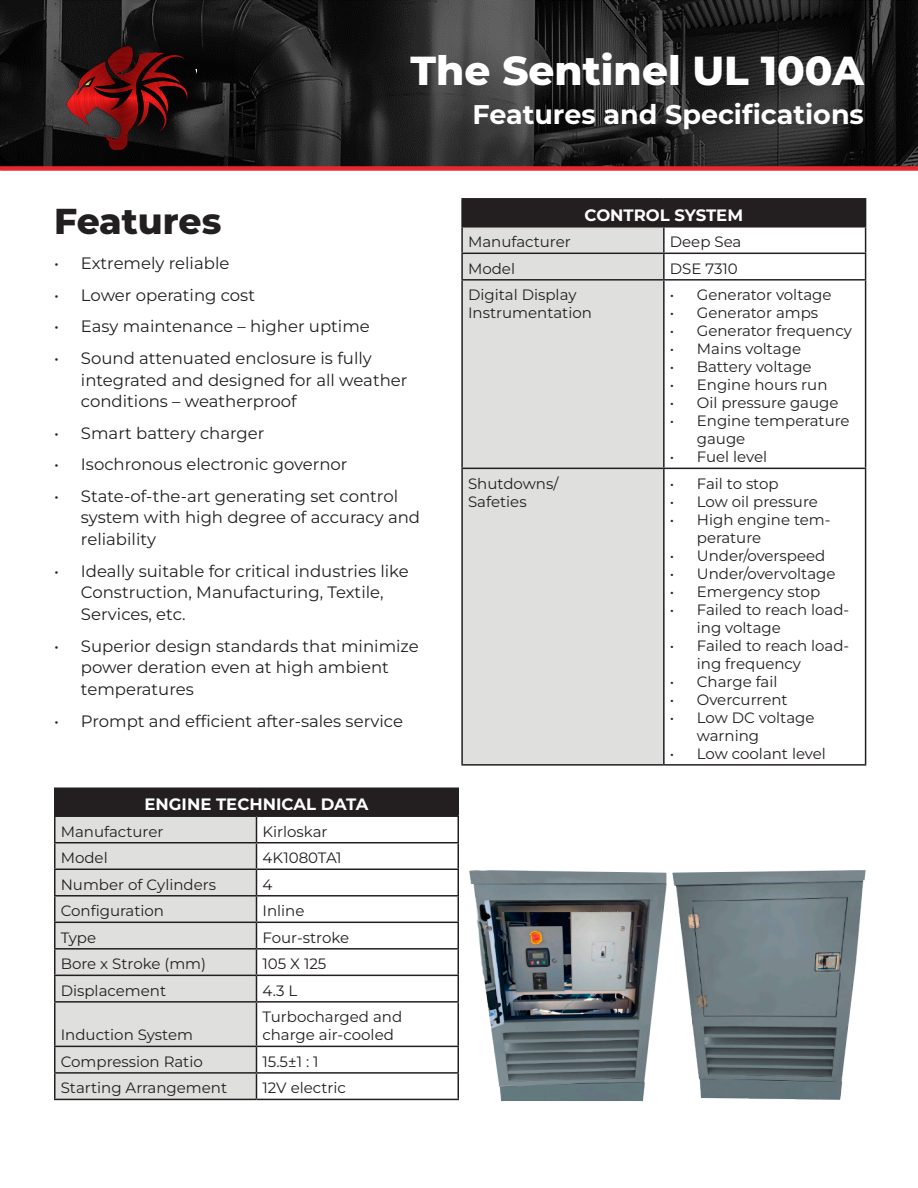
<style>
.page{position:relative;width:918px;height:1188px;background:#fff}
.page>*{position:absolute;margin:0;border:0;box-sizing:border-box;transform-origin:0 0}
.t1{font:800 40.5px "Montserrat";color:#fff}
.t2{font:800 36px "Montserrat";color:#231f20}
.t3{font:700 27px "Montserrat";color:#fff}
.t4{font:16.5px/21.8px "Montserrat";color:#231f20}
.t5{font:700 16.5px "Montserrat";color:#fff}
.t6{font:15px/18px "Montserrat";color:#231f20}
</style>
<div class="page">
<img style="left:0;top:0;width:918px;height:166px">
<div style="left:0;top:166px;width:918px;height:5px;background:#e7282c"></div>
<div style="left:462px;top:199px;width:404px;height:28px;background:#231f20"></div>
<div style="left:463px;top:228px;width:200px;height:536px;background:#dfdfde"></div>
<hr style="left:461px;top:198px;width:203px;height:2px;background:#231f20">
<hr style="left:461px;top:200px;width:2px;height:26px;background:#231f20">
<hr style="left:664px;top:198px;width:202px;height:2px;background:#231f20">
<hr style="left:461px;top:226px;width:203px;height:2px;background:#231f20">
<hr style="left:461px;top:228px;width:2px;height:25px;background:#231f20">
<hr style="left:664px;top:226px;width:202px;height:2px;background:#231f20">
<hr style="left:663px;top:228px;width:2px;height:25px;background:#231f20">
<hr style="left:461px;top:253px;width:203px;height:1px;background:#231f20">
<hr style="left:461px;top:254px;width:2px;height:25px;background:#231f20">
<hr style="left:664px;top:253px;width:202px;height:1px;background:#231f20">
<hr style="left:663px;top:254px;width:2px;height:25px;background:#231f20">
<svg style="left:865px;top:227px;width:1px;height:52px"></svg>
<hr style="left:461px;top:279px;width:203px;height:2px;background:#231f20">
<hr style="left:461px;top:281px;width:2px;height:187px;background:#231f20">
<hr style="left:664px;top:279px;width:202px;height:2px;background:#231f20">
<hr style="left:663px;top:281px;width:2px;height:187px;background:#231f20">
<hr style="left:865px;top:281px;width:1px;height:187px;background:#231f20">
<hr style="left:461px;top:468px;width:203px;height:1px;background:#231f20">
<hr style="left:461px;top:469px;width:2px;height:295px;background:#231f20">
<hr style="left:664px;top:468px;width:202px;height:1px;background:#231f20">
<hr style="left:663px;top:469px;width:2px;height:295px;background:#231f20">
<hr style="left:865px;top:469px;width:1px;height:295px;background:#231f20">
<hr style="left:461px;top:764px;width:203px;height:2px;background:#231f20">
<hr style="left:664px;top:764px;width:202px;height:2px;background:#231f20">
<div style="left:55px;top:788px;width:403px;height:28px;background:#231f20"></div>
<div style="left:56px;top:817px;width:200px;height:282px;background:#dfdfde"></div>
<hr style="left:54px;top:788px;width:202px;height:1px;background:#231f20">
<hr style="left:54px;top:789px;width:2px;height:26px;background:#231f20">
<hr style="left:256px;top:788px;width:203px;height:1px;background:#231f20">
<hr style="left:54px;top:815px;width:202px;height:2px;background:#231f20">
<hr style="left:54px;top:817px;width:2px;height:25px;background:#231f20">
<hr style="left:256px;top:815px;width:203px;height:2px;background:#231f20">
<hr style="left:54px;top:842px;width:202px;height:1px;background:#231f20">
<hr style="left:54px;top:843px;width:2px;height:26px;background:#231f20">
<hr style="left:256px;top:842px;width:203px;height:1px;background:#231f20">
<hr style="left:54px;top:869px;width:202px;height:1px;background:#231f20">
<hr style="left:54px;top:870px;width:2px;height:25px;background:#231f20">
<hr style="left:256px;top:869px;width:203px;height:1px;background:#231f20">
<hr style="left:54px;top:895px;width:202px;height:2px;background:#231f20">
<hr style="left:54px;top:897px;width:2px;height:25px;background:#231f20">
<hr style="left:256px;top:895px;width:203px;height:2px;background:#231f20">
<hr style="left:54px;top:922px;width:202px;height:1px;background:#231f20">
<hr style="left:54px;top:923px;width:2px;height:25px;background:#231f20">
<hr style="left:256px;top:922px;width:203px;height:1px;background:#231f20">
<hr style="left:54px;top:948px;width:202px;height:2px;background:#231f20">
<hr style="left:54px;top:950px;width:2px;height:25px;background:#231f20">
<hr style="left:256px;top:948px;width:203px;height:2px;background:#231f20">
<hr style="left:54px;top:975px;width:202px;height:1px;background:#231f20">
<hr style="left:54px;top:976px;width:2px;height:25px;background:#231f20">
<hr style="left:256px;top:975px;width:203px;height:1px;background:#231f20">
<svg style="left:256px;top:817px;width:1px;height:184px"></svg>
<svg style="left:458px;top:789px;width:1px;height:212px"></svg>
<hr style="left:54px;top:1001px;width:202px;height:2px;background:#231f20">
<hr style="left:54px;top:1003px;width:2px;height:43px;background:#231f20">
<hr style="left:256px;top:1001px;width:203px;height:2px;background:#231f20">
<hr style="left:256px;top:1003px;width:1px;height:43px;background:#231f20">
<hr style="left:458px;top:1003px;width:1px;height:43px;background:#231f20">
<hr style="left:54px;top:1046px;width:202px;height:1px;background:#231f20">
<hr style="left:54px;top:1047px;width:2px;height:25px;background:#231f20">
<hr style="left:256px;top:1046px;width:203px;height:1px;background:#231f20">
<hr style="left:54px;top:1072px;width:202px;height:2px;background:#231f20">
<hr style="left:54px;top:1074px;width:2px;height:25px;background:#231f20">
<hr style="left:256px;top:1072px;width:203px;height:2px;background:#231f20">
<svg style="left:256px;top:1047px;width:1px;height:52px"></svg>
<svg style="left:458px;top:1047px;width:1px;height:52px"></svg>
<hr style="left:54px;top:1099px;width:202px;height:1px;background:#231f20">
<hr style="left:256px;top:1099px;width:203px;height:1px;background:#231f20">
<img style="left:469px;top:870px;width:397px;height:231px">
<img style="left:48px;top:43px;width:149px;height:110px">
<h1 class="t1" style="left:410px;top:44px;width:455px">The Sentinel UL 100A</h1>
<h3 class="t3" style="left:473px;top:97px;width:393px">Features and Specifications</h3>
<h2 class="t2" style="left:54px;top:198px;width:169px">Features</h2>
<p class="t4" style="left:54px;top:252px;width:177px">• Extremely reliable</p>
<p class="t4" style="left:54px;top:284px;width:203px">• Lower operating cost</p>
<p class="t4" style="left:54px;top:315px;width:317px">• Easy maintenance – higher uptime</p>
<p class="t4" style="left:81px;top:347px;width:328px;text-indent:-27px">• Sound attenuated enclosure is fully integrated and designed for all weather conditions – weatherproof</p>
<p class="t4" style="left:54px;top:422px;width:212px">• Smart battery charger</p>
<p class="t4" style="left:54px;top:453px;width:295px">• Isochronous electronic governor</p>
<p class="t4" style="left:81px;top:485px;width:341px;text-indent:-27px">• State-of-the-art generating set control system with high degree of accuracy and reliability</p>
<p class="t4" style="left:81px;top:559px;width:329px;text-indent:-27px">• Ideally suitable for critical industries like<br>Construction, M anufacturing, Textile,<br>Services, etc.</p>
<p class="t4" style="left:81px;top:634px;width:339px;text-indent:-27px">• Superior design standards that minimize power deration even at high ambient temperatures</p>
<p class="t4" style="left:54px;top:709px;width:351px">• Prompt and efficient after-sales service</p>
<p class="t5" style="left:145px;top:793px;width:225px">ENGINE TECHNICAL DATA</p>
<p class="t6" style="left:61px;top:822px;width:104px">Manufacturer</p>
<p class="t6" style="left:262px;top:822px;width:67px">Kirloskar</p>
<p class="t6" style="left:61px;top:849px;width:48px">Model</p>
<p class="t6" style="left:262px;top:849px;width:81px">4K1080TA1</p>
<p class="t6" style="left:61px;top:875px;width:157px">Number of Cylinders</p>
<p class="t6" style="left:262px;top:875px;width:11px">4</p>
<p class="t6" style="left:61px;top:902px;width:105px">Configuration</p>
<p class="t6" style="left:262px;top:902px;width:43px">Inline</p>
<p class="t6" style="left:61px;top:928px;width:37px">Type</p>
<p class="t6" style="left:262px;top:928px;width:88px">Four-stroke</p>
<p class="t6" style="left:61px;top:955px;width:147px">Bore x Stroke (mm)</p>
<p class="t6" style="left:262px;top:955px;width:65px">105 X 125</p>
<p class="t6" style="left:61px;top:981px;width:107px">Displacement</p>
<p class="t6" style="left:262px;top:981px;width:36px">4.3 L</p>
<p class="t6" style="left:61px;top:1026px;width:134px">Induction System</p>
<p class="t6" style="left:262px;top:1008px;width:141px">Turbocharged and charge air-cooled</p>
<p class="t6" style="left:61px;top:1052px;width:144px">Compression Ratio</p>
<p class="t6" style="left:262px;top:1052px;width:58px">15.5±1 : 1</p>
<p class="t6" style="left:61px;top:1079px;width:168px">Starting Arrangement</p>
<p class="t6" style="left:262px;top:1079px;width:85px">12V electric</p>
<p class="t5" style="left:585px;top:204px;width:160px">CONTROL SYSTEM</p>
<p class="t6" style="left:468px;top:233px;width:104px">Manufacturer</p>
<p class="t6" style="left:670px;top:233px;width:73px">Deep Sea</p>
<p class="t6" style="left:468px;top:259px;width:48px">Model</p>
<p class="t6" style="left:670px;top:259px;width:70px">DSE 7310</p>
<p class="t6" style="left:468px;top:286px;width:125px">Digital Display<br>Instrumentation</p>
<p class="t6" style="left:670px;top:286px;width:163px">• Generator voltage</p>
<p class="t6" style="left:670px;top:304px;width:150px">• Generator amps</p>
<p class="t6" style="left:670px;top:322px;width:184px">• Generator frequency</p>
<p class="t6" style="left:670px;top:340px;width:133px">• Mains voltage</p>
<p class="t6" style="left:670px;top:358px;width:143px">• Battery voltage</p>
<p class="t6" style="left:670px;top:376px;width:159px">• Engine hours run</p>
<p class="t6" style="left:670px;top:394px;width:170px">• Oil pressure gauge</p>
<p class="t6" style="left:697px;top:412px;width:154px;text-indent:-27px">• Engine temperature gauge</p>
<p class="t6" style="left:670px;top:448px;width:99px">• Fuel level</p>
<p class="t6" style="left:468px;top:474px;width:92px">Shutdowns/<br>Safeties</p>
<p class="t6" style="left:670px;top:474px;width:110px">• Fail to stop</p>
<p class="t6" style="left:670px;top:492px;width:150px">• Low oil pressure</p>
<p class="t6" style="left:697px;top:510px;width:135px;text-indent:-27px">• High engine tem&shy;perature</p>
<p class="t6" style="left:670px;top:546px;width:157px">• Under/overspeed</p>
<p class="t6" style="left:670px;top:564px;width:167px">• Under/overvoltage</p>
<p class="t6" style="left:670px;top:582px;width:152px">• Emergency stop</p>
<p class="t6" style="left:697px;top:600px;width:154px;text-indent:-27px">• Failed to reach load&shy;ing voltage</p>
<p class="t6" style="left:697px;top:636px;width:154px;text-indent:-27px">• Failed to reach load&shy;ing frequency</p>
<p class="t6" style="left:670px;top:672px;width:109px">• Charge fail</p>
<p class="t6" style="left:670px;top:690px;width:119px">• Overcurrent</p>
<p class="t6" style="left:697px;top:708px;width:119px;text-indent:-27px">• Low DC voltage warning</p>
<p class="t6" style="left:670px;top:744px;width:158px">• Low coolant level</p>
</div>
